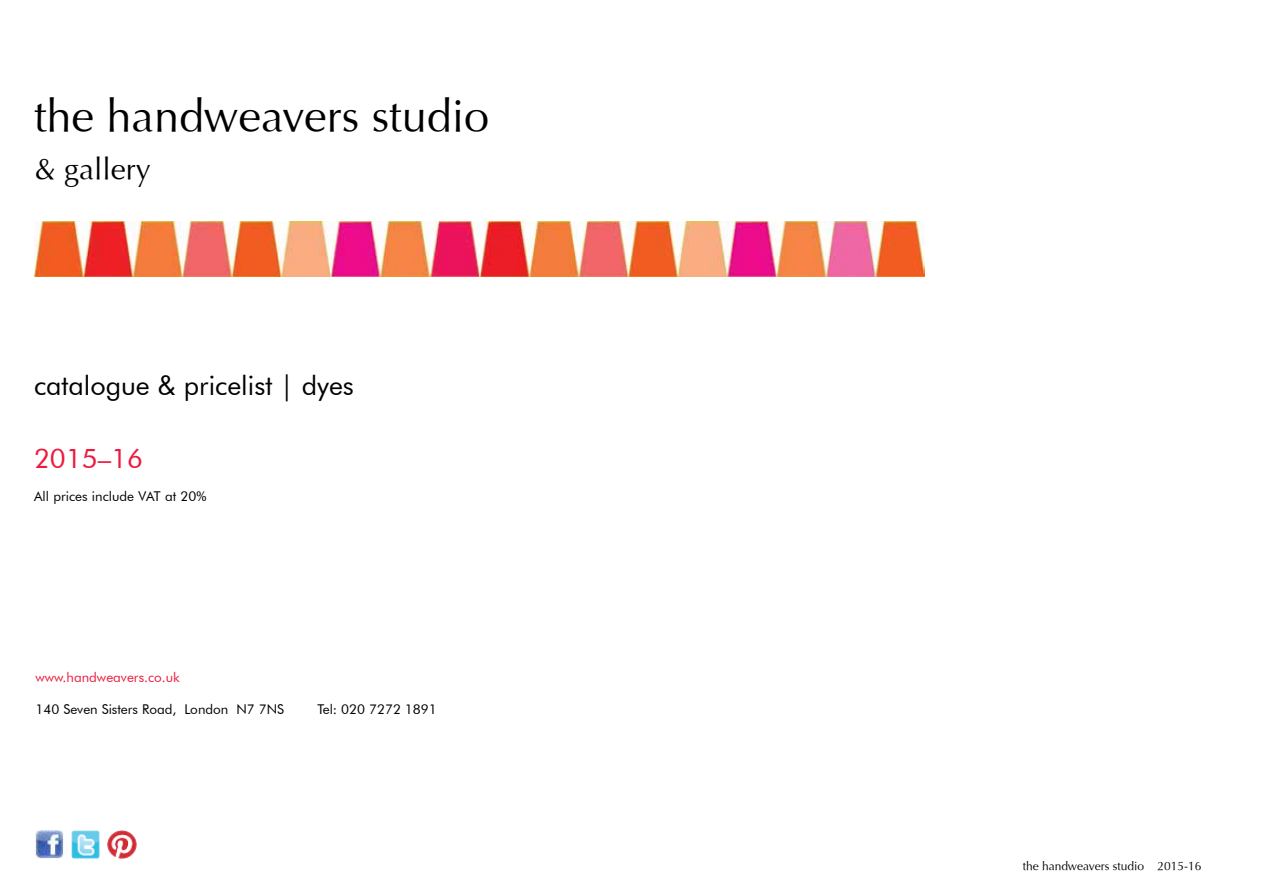
<style>
.page{position:relative;width:1263px;height:893px;background:#fff}
.page>*{position:absolute;margin:0;border:0;box-sizing:border-box;transform-origin:0 0}
.t1{font:45px "Optima";color:#000}
.t2{font:30px "Optima";color:#000}
.t3{font:27px "Futura BT";color:#000}
.t4{font:27px "Futura BT";color:#ed1a3d}
.t5{font:13.5px "Futura BT";color:#000}
.t6{font:13.5px "Futura BT";color:#ed1a3d}
.t7{font:12px "Optima";color:#000}
</style>
<div class="page">
<img style="left:34px;top:222px;width:890px;height:54px">
<img style="left:36px;top:831px;width:28px;height:28px">
<img style="left:72px;top:831px;width:28px;height:28px">
<img style="left:108px;top:830px;width:28px;height:29px">
<h1 class="t1" style="left:34px;top:89px;width:457px">the handweavers studio</h1>
<h2 class="t2" style="left:34px;top:152px;width:118px">&amp; gallery</h2>
<h3 class="t3" style="left:34px;top:369px;width:321px">catalogue &amp; pricelist | dyes</h3>
<h3 class="t4" style="left:34px;top:442px;width:111px">2015–16</h3>
<p class="t5" style="left:34px;top:488px;width:174px">All prices include VAT at 20%</p>
<p class="t6" style="left:36px;top:668px;width:146px">www.handweavers.co.uk</p>
<p class="t5" style="left:36px;top:701px;width:250px">140 Seven Sisters Road, London N7 7NS</p>
<p class="t5" style="left:317px;top:701px;width:121px">Tel: 020 7272 1891</p>
<p class="t7" style="left:1023px;top:859px;width:180px">the handweavers studio 2015-16</p>
</div>
